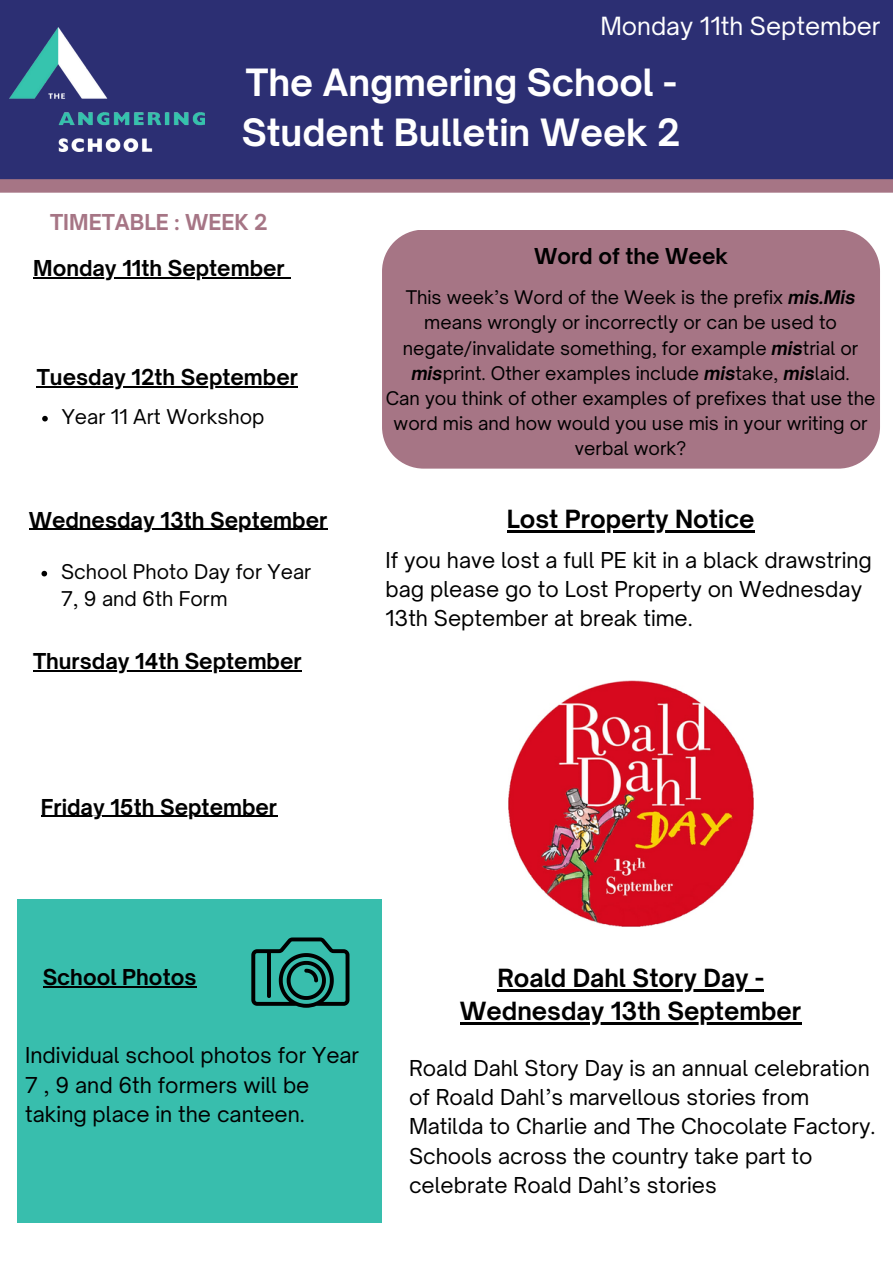
<style>
.page{position:relative;width:893px;height:1264px;background:#fff}
.page>*{position:absolute;margin:0;border:0;box-sizing:border-box;transform-origin:0 0}
.t1{font:700 36px/49.5px "Open Sauce One";color:#fff}
.t2{font:700 24px/32.5px "Open Sauce One";color:#000;text-align:center}
.t3{font:24px "Open Sauce One";color:#fff}
.t4{font:21px/29.2px "Open Sauce One";color:#000}
.t5{font:700 21px "Open Sauce One";color:#000}
.t6{font:700 21px "Open Sauce One";color:#a67585}
.t7{font:19.5px/27px "Open Sauce One";color:#000}
.t8{font:18px/25px "Open Sauce One";color:#000;text-align:center}
.s1{font-weight:700;font-style:italic}
</style>
<div class="page">
<div style="left:0;top:0;width:892px;height:181px;background:#2c2f73"></div>
<img style="left:9px;top:27px;width:195px;height:124px">
<div style="left:0;top:179px;width:892px;height:14px;background:#a67585"></div>
<div style="left:382px;top:230px;width:497px;height:238px;background:#a67585"></div>
<div style="left:17px;top:899px;width:365px;height:323px;background:#38bead"></div>
<svg style="left:251px;top:937px;width:98px;height:70px"></svg>
<img style="left:508px;top:680px;width:245px;height:246px">
<hr style="left:33px;top:277px;width:252px;height:2px;background:#000">
<hr style="left:37px;top:386px;width:261px;height:1px;background:#000">
<hr style="left:29px;top:529px;width:298px;height:1px;background:#000">
<hr style="left:33px;top:670px;width:269px;height:1px;background:#000">
<hr style="left:41px;top:815px;width:236px;height:2px;background:#000">
<svg style="left:42px;top:416px;width:6px;height:5px"></svg>
<svg style="left:41px;top:571px;width:6px;height:5px"></svg>
<hr style="left:43px;top:986px;width:153px;height:1px;background:#000">
<hr style="left:506px;top:530px;width:248px;height:2px;background:#000">
<hr style="left:497px;top:989px;width:266px;height:2px;background:#000">
<hr style="left:460px;top:1022px;width:341px;height:2px;background:#000">
<p class="t3" style="left:600px;top:11px;width:282px">Monday 11th September</p>
<p class="t1" style="left:242px;top:58px;width:440px">The Angmering School -<br>Student Bulletin Week 2</p>
<p class="t6" style="left:50px;top:209px;width:219px">TIMETABLE : WEEK 2</p>
<p class="t5" style="left:33px;top:255px;width:253px">Monday 11th September</p>
<p class="t5" style="left:37px;top:364px;width:263px">Tuesday 12th September</p>
<p class="t7" style="left:62px;top:403px;width:204px">Year 11 Art Workshop</p>
<p class="t5" style="left:29px;top:506px;width:300px">Wednesday 13th September</p>
<p class="t7" style="left:61px;top:557px;width:252px">School Photo Day for Year<br>7, 9 and 6th Form</p>
<p class="t5" style="left:33px;top:648px;width:270px">Thursday 14th September</p>
<p class="t5" style="left:41px;top:793px;width:238px">Friday 15th September</p>
<p class="t5" style="left:534px;top:243px;width:195px">Word of the Week</p>
<p class="t8" style="left:403px;top:285px;width:457px">This week’s Word of the Week is the prefix <span class="s1">mis.Mis </span>means wrongly or incorrectly or can be used to negate/invalidate something, for example <span class="s1">mis</span>trial or <span class="s1">mis</span>print. Other examples include <span class="s1">mis</span>take, <span class="s1">mis</span>laid.</p>
<p class="t8" style="left:386px;top:385px;width:491px">Can you think of other examples of prefixes that use the word mis and how would you use mis in your writing or verbal work?</p>
<p class="t2" style="left:506px;top:503px;width:249px">Lost Property Notice</p>
<p class="t4" style="left:385px;top:545px;width:488px">If you have lost a full PE kit in a black drawstring bag please go to Lost Property on Wednesday<br>13th September at break time.</p>
<p class="t5" style="left:43px;top:964px;width:155px">School Photos</p>
<p class="t4" style="left:25px;top:1040px;width:335px">Individual school photos for Year<br>7 , 9 and 6th formers will be taking place in the canteen.</p>
<p class="t2" style="left:460px;top:961px;width:343px">Roald Dahl Story Day -<br>Wednesday 13th September</p>
<p class="t4" style="left:409px;top:1053px;width:468px">Roald Dahl Story Day is an annual celebration of Roald Dahl’s marvellous stories from Matilda to Charlie and The Chocolate Factory.<br>Schools across the country take part to celebrate Roald Dahl’s stories</p>
</div>
